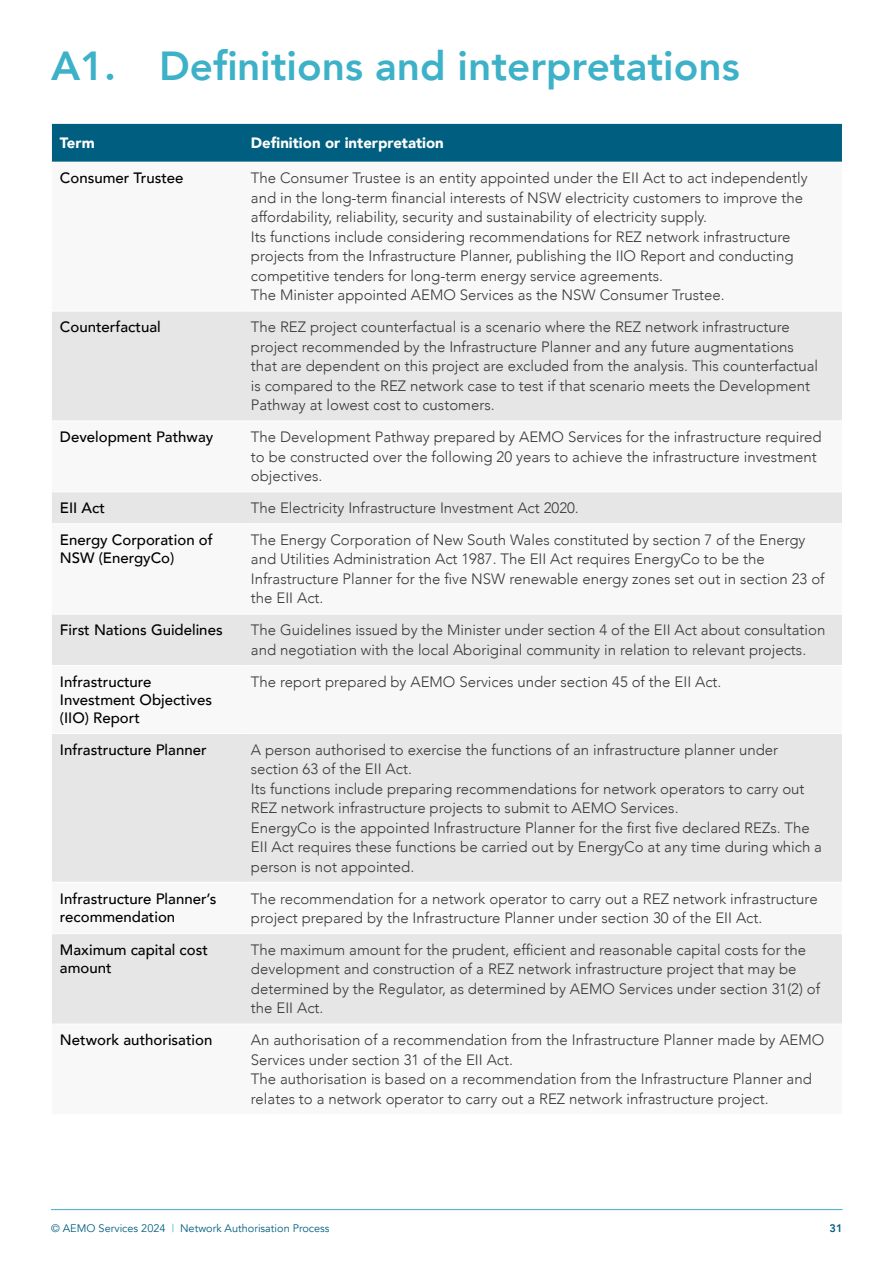
<style>
.page{position:relative;width:893px;height:1263px;background:#fff}
.page>*{position:absolute;margin:0;border:0;box-sizing:border-box;transform-origin:0 0}
.Heading_1_-_new{font:800 40.5px "Avenir";color:#3cb1c8}
.Table_-_body__right__dark{font:300 15px/19.5px "Avenir";color:#373a36}
.Body{font:500 15px/18px "Avenir";color:#000}
.Body-2{font:900 15px "Avenir";color:#fff}
.t1{font:10.95px "Avenir";color:#005f80}
.t2{font:800 10.95px "Avenir";color:#005f80}
.s1{color:#3cb1c8}
</style>
<div class="page">
<hr style="left:51px;top:1209px;width:791px;height:1px;background:#3cb1c8">
<div style="left:52px;top:124px;width:790px;height:38px;background:#005f80"></div>
<svg style="left:52px;top:312px;width:790px;height:712px;fill:#e6e6e7"></svg>
<hr style="left:51px;top:421px;width:191px;height:1px;background:#fff">
<hr style="left:242px;top:421px;width:600px;height:1px;background:#fff">
<hr style="left:51px;top:491px;width:191px;height:1px;background:#fff">
<hr style="left:242px;top:491px;width:600px;height:1px;background:#fff">
<hr style="left:51px;top:523px;width:191px;height:1px;background:#fff">
<hr style="left:242px;top:523px;width:600px;height:1px;background:#fff">
<hr style="left:51px;top:665px;width:191px;height:1px;background:#fff">
<hr style="left:242px;top:665px;width:600px;height:1px;background:#fff">
<hr style="left:51px;top:733px;width:191px;height:1px;background:#fff">
<hr style="left:242px;top:733px;width:600px;height:1px;background:#fff">
<hr style="left:51px;top:882px;width:191px;height:1px;background:#fff">
<hr style="left:242px;top:882px;width:600px;height:1px;background:#fff">
<hr style="left:51px;top:933px;width:191px;height:1px;background:#fff">
<hr style="left:242px;top:933px;width:600px;height:1px;background:#fff">
<hr style="left:51px;top:614px;width:191px;height:1px;background:#fff">
<hr style="left:242px;top:614px;width:600px;height:1px;background:#fff">
<p class="Heading_1_-_new" style="left:51px;top:34px;width:690px">A1. Definitions and interpretations</p>
<p class="Body-2" style="left:60px;top:130px;width:36px">Term</p>
<p class="Body-2" style="left:251px;top:130px;width:195px">Definition or interpretation</p>
<p class="Body" style="left:60px;top:168px;width:125px">Consumer Trustee</p>
<p class="Table_-_body__right__dark" style="left:251px;top:168px;width:558px">The Consumer Trustee is an entity appointed under the EII Act to act independently and in the long-term financial interests of NSW electricity customers to improve the affordability, reliability, security and sustainability of electricity supply.</p>
<p class="Table_-_body__right__dark" style="left:251px;top:227px;width:544px">Its functions include considering recommendations for REZ network infrastructure projects from the Infrastructure Planner, publishing the IIO Report and conducting competitive tenders for long-term energy service agreements.</p>
<p class="Table_-_body__right__dark" style="left:251px;top:285px;width:475px">The Minister appointed AEMO Services as the NSW Consumer Trustee.</p>
<p class="Body" style="left:60px;top:317px;width:102px">Counterfactual</p>
<p class="Table_-_body__right__dark" style="left:251px;top:317px;width:569px">The REZ project counterfactual is a scenario where the REZ network infrastructure project recommended by the Infrastructure Planner and any future augmentations that are dependent on this project are excluded from the analysis. This counterfactual is compared to the REZ network case to test if that scenario meets the Development Pathway at lowest cost to customers.</p>
<p class="Body" style="left:60px;top:427px;width:155px">Development Pathway</p>
<p class="Table_-_body__right__dark" style="left:251px;top:427px;width:572px">The Development Pathway prepared by AEMO Services for the infrastructure required to be constructed over the following 20 years to achieve the infrastructure investment objectives.</p>
<p class="Body" style="left:60px;top:498px;width:47px">EII Act</p>
<p class="Table_-_body__right__dark" style="left:251px;top:498px;width:329px">The Electricity Infrastructure Investment Act 2020.</p>
<p class="Body" style="left:60px;top:530px;width:154px">Energy Corporation of<br>NSW (EnergyCo)</p>
<p class="Table_-_body__right__dark" style="left:251px;top:530px;width:575px">The Energy Corporation of New South Wales constituted by section 7 of the Energy and Utilities Administration Act 1987. The EII Act requires EnergyCo to be the Infrastructure Planner for the five NSW renewable energy zones set out in section 23 of the EII Act.</p>
<p class="Body" style="left:60px;top:620px;width:164px">First Nations Guidelines</p>
<p class="Table_-_body__right__dark" style="left:251px;top:620px;width:576px">The Guidelines issued by the Minister under section 4 of the EII Act about consultation and negotiation with the local Aboriginal community in relation to relevant projects.</p>
<p class="Body" style="left:60px;top:672px;width:154px">Infrastructure<br>Investment Objectives (IIO) Report</p>
<p class="Table_-_body__right__dark" style="left:251px;top:672px;width:472px">The report prepared by AEMO Services under section 45 of the EII Act.</p>
<p class="Body" style="left:60px;top:740px;width:148px">Infrastructure Planner</p>
<p class="Table_-_body__right__dark" style="left:251px;top:740px;width:529px">A person authorised to exercise the functions of an infrastructure planner under section 63 of the EII Act.</p>
<p class="Table_-_body__right__dark" style="left:251px;top:779px;width:555px">Its functions include preparing recommendations for network operators to carry out<br>REZ network infrastructure projects to submit to AEMO Services.</p>
<p class="Table_-_body__right__dark" style="left:251px;top:818px;width:573px">EnergyCo is the appointed Infrastructure Planner for the first five declared REZs. The<br>EII Act requires these functions be carried out by EnergyCo at any time during which a person is not appointed.</p>
<p class="Body" style="left:60px;top:888px;width:158px">Infrastructure Planner’s recommendation</p>
<p class="Table_-_body__right__dark" style="left:251px;top:889px;width:568px">The recommendation for a network operator to carry out a REZ network infrastructure project prepared by the Infrastructure Planner under section 30 of the EII Act.</p>
<p class="Body" style="left:60px;top:940px;width:150px">Maximum capital cost amount</p>
<p class="Table_-_body__right__dark" style="left:251px;top:940px;width:571px">The maximum amount for the prudent, efficient and reasonable capital costs for the development and construction of a REZ network infrastructure project that may be determined by the Regulator, as determined by AEMO Services under section 31(2) of the EII Act.</p>
<p class="Body" style="left:60px;top:1030px;width:154px">Network authorisation</p>
<p class="Table_-_body__right__dark" style="left:251px;top:1030px;width:575px">An authorisation of a recommendation from the Infrastructure Planner made by AEMO<br>Services under section 31 of the EII Act.</p>
<p class="Table_-_body__right__dark" style="left:251px;top:1069px;width:562px">The authorisation is based on a recommendation from the Infrastructure Planner and relates to a network operator to carry out a REZ network infrastructure project.</p>
<p class="t1" style="left:51px;top:1222px;width:280px">© AEMO Services 2024 <span class="s1">|</span> Network Authorisation Process</p>
<p class="t2" style="left:829px;top:1220px;width:14px">31</p>
</div>
